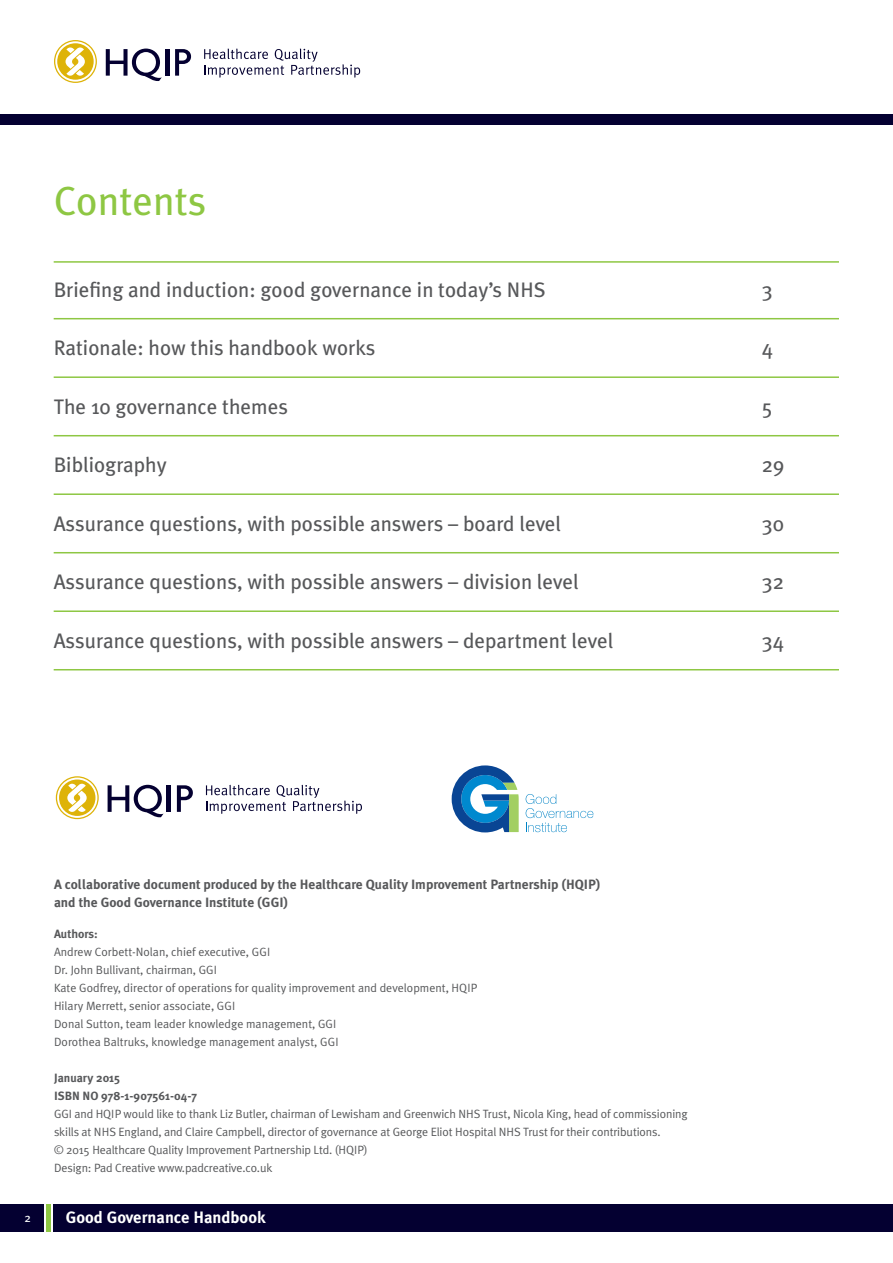
<style>
.page{position:relative;width:893px;height:1263px;background:#fff}
.page>*{position:absolute;margin:0;border:0;box-sizing:border-box;transform-origin:0 0}
.t1{font:40.5px "Meta Plus";color:#8ec743}
.t2{font:21px "Meta Plus";color:#57585a}
.t3{font:700 16.5px "Meta Plus";color:#fff}
.t4{font:700 13.5px/18px "Meta Plus";color:#57585a}
.t5{font:12px/18px "Meta Plus Normal";letter-spacing:-.01em;color:#57585a}
.t6{font:700 12px/18px "Meta Plus";color:#57585a}
.t7{font:12px "Meta Plus";color:#fff}
</style>
<div class="page">
<div style="left:0;top:115px;width:892px;height:10px;background:#040031"></div>
<div style="left:46px;top:1204px;width:5px;height:28px;background:#8ec743"></div>
<div style="left:0;top:1204px;width:43px;height:28px;background:#040031"></div>
<div style="left:54px;top:1204px;width:838px;height:28px;background:#040031"></div>
<svg style="left:204px;top:49px;width:156px;height:29px"></svg>
<svg style="left:54px;top:40px;width:43px;height:43px"></svg>
<svg style="left:106px;top:49px;width:56px;height:32px"></svg>
<hr style="left:165px;top:49px;width:4px;height:27px;background:#040031">
<svg style="left:175px;top:49px;width:16px;height:27px"></svg>
<svg style="left:206px;top:785px;width:156px;height:29px"></svg>
<svg style="left:56px;top:776px;width:43px;height:43px"></svg>
<svg style="left:108px;top:785px;width:56px;height:32px"></svg>
<hr style="left:167px;top:785px;width:4px;height:27px;background:#040031">
<svg style="left:177px;top:785px;width:16px;height:27px"></svg>
<hr style="left:54px;top:261px;width:785px;height:2px;background:#8ec743">
<hr style="left:54px;top:318px;width:785px;height:1px;background:#8ec743">
<hr style="left:54px;top:376px;width:785px;height:2px;background:#8ec743">
<hr style="left:54px;top:435px;width:785px;height:1px;background:#8ec743">
<hr style="left:54px;top:493px;width:785px;height:2px;background:#8ec743">
<hr style="left:54px;top:552px;width:785px;height:1px;background:#8ec743">
<hr style="left:54px;top:610px;width:785px;height:2px;background:#8ec743">
<hr style="left:54px;top:669px;width:785px;height:1px;background:#8ec743">
<svg style="left:526px;top:794px;width:67px;height:38px"></svg>
<svg style="left:452px;top:765px;width:67px;height:67px"></svg>
<h1 class="t1" style="left:54px;top:177px;width:154px">Contents</h1>
<h2 class="t2" style="left:54px;top:277px;width:494px">Briefing and induction: good governance in today’s NHS</h2>
<h2 class="t2" style="left:762px;top:277px;width:13px">3</h2>
<h2 class="t2" style="left:54px;top:336px;width:323px">Rationale: how this handbook works</h2>
<h2 class="t2" style="left:762px;top:336px;width:13px">4</h2>
<h2 class="t2" style="left:54px;top:394px;width:236px">The 10 governance themes</h2>
<h2 class="t2" style="left:762px;top:394px;width:13px">5</h2>
<h2 class="t2" style="left:54px;top:453px;width:115px">Bibliography</h2>
<h2 class="t2" style="left:762px;top:453px;width:24px">29</h2>
<h2 class="t2" style="left:54px;top:511px;width:509px">Assurance questions, with possible answers – board level</h2>
<h2 class="t2" style="left:762px;top:511px;width:24px">30</h2>
<h2 class="t2" style="left:54px;top:570px;width:526px">Assurance questions, with possible answers – division level</h2>
<h2 class="t2" style="left:762px;top:570px;width:24px">32</h2>
<h2 class="t2" style="left:54px;top:628px;width:561px">Assurance questions, with possible answers – department level</h2>
<h2 class="t2" style="left:762px;top:628px;width:24px">34</h2>
<p class="t4" style="left:54px;top:875px;width:548px">A collaborative document produced by the Healthcare Quality Improvement Partnership (HQIP) and the Good Governance Institute (GGI)</p>
<p class="t6" style="left:54px;top:925px;width:45px">Authors:</p>
<p class="t5" style="left:54px;top:943px;width:425px">Andrew Corbett-Nolan, chief executive, GGI<br>Dr. John Bullivant, chairman, GGI<br>Kate Godfrey, director of operations for quality improvement and development, HQIP Hilary Merrett, senior associate, GGI<br>Donal Sutton, team leader knowledge management, GGI<br>Dorothea Baltruks, knowledge management analyst, GGI</p>
<p class="t6" style="left:54px;top:1069px;width:144px">January 2015<br>ISBN NO 978-1-907561-04-7</p>
<p class="t5" style="left:54px;top:1105px;width:635px">GGI and HQIP would like to thank Liz Butler, chairman of Lewisham and Greenwich NHS Trust, Nicola King, head of commissioning skills at NHS England, and Claire Campbell, director of governance at George Eliot Hospital NHS Trust for their contributions.<br>© 2015 Healthcare Quality Improvement Partnership Ltd. (HQIP)<br>Design: Pad Creative www.padcreative.co.uk</p>
<p class="t7" style="left:24px;top:1211px;width:8px">2</p>
<h3 class="t3" style="left:66px;top:1208px;width:201px">Good Governance Handbook</h3>
</div>
